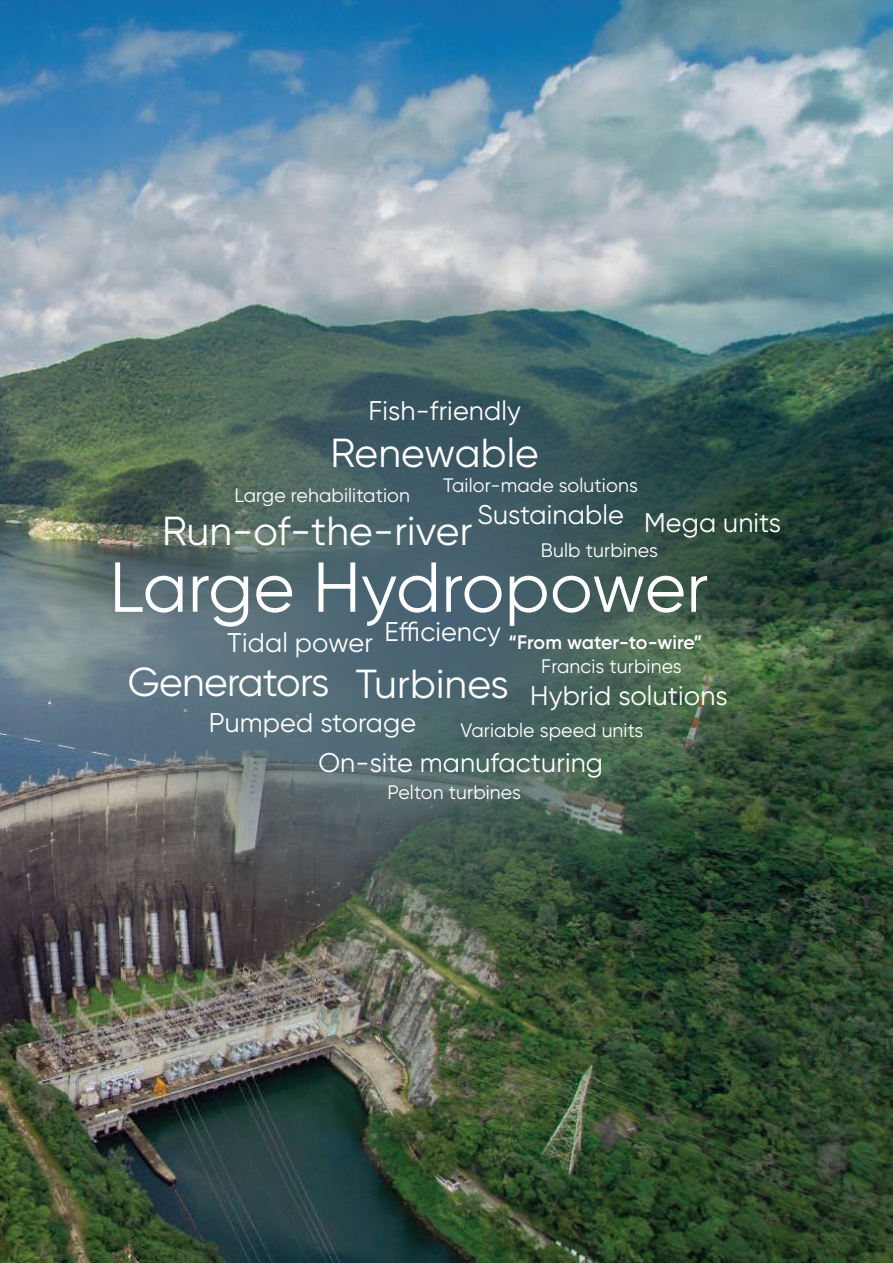
<style>
.page{position:relative;width:893px;height:1263px;background:#fff}
.page>*{position:absolute;margin:0;border:0;box-sizing:border-box;transform-origin:0 0}
.t1{font:70.5px "Gilroy";letter-spacing:.005em;color:#fff}
.t2{font:40.5px "Gilroy";letter-spacing:-.005em;color:#fff}
.t3{font:27px "Gilroy";letter-spacing:.005em;color:#fff}
.t4{font:19.5px "Gilroy";letter-spacing:.005em;color:#fff}
.t5{font:600 19.5px "Gilroy";letter-spacing:.005em;color:#fff}
</style>
<div class="page">
<img style="left:0;top:0;width:893px;height:1263px">
<img style="left:80px;top:285px;width:733px;height:682px;border-radius:50%">
<svg style="left:113px;top:273px;width:650px;height:680px;background:#4b6461"></svg>
<p class="t3" style="left:369px;top:394px;width:154px">Fish-friendly</p>
<h2 class="t2" style="left:331px;top:428px;width:210px">Renewable</h2>
<p class="t4" style="left:443px;top:474px;width:196px">Tailor-made solutions</p>
<p class="t4" style="left:235px;top:483px;width:177px">Large rehabilitation</p>
<p class="t3" style="left:477px;top:498px;width:148px">Sustainable</p>
<h1 class="t1" style="left:110px;top:544px;width:600px">Large Hydropower</h1>
<p class="t3" style="left:644px;top:506px;width:138px">Mega units</p>
<h2 class="t2" style="left:162px;top:506px;width:312px">Run-of-the-river</h2>
<p class="t4" style="left:541px;top:538px;width:119px">Bulb turbines</p>
<p class="t3" style="left:385px;top:615px;width:118px">Efficiency</p>
<p class="t3" style="left:227px;top:626px;width:147px">Tidal power</p>
<h2 class="t2" style="left:356px;top:659px;width:155px">Turbines</h2>
<p class="t5" style="left:508px;top:630px;width:195px">“From water-to-wire”</p>
<p class="t4" style="left:541px;top:654px;width:142px">Francis turbines</p>
<h2 class="t2" style="left:128px;top:657px;width:203px">Generators</h2>
<p class="t3" style="left:530px;top:679px;width:199px">Hybrid solutions</p>
<p class="t3" style="left:209px;top:706px;width:209px">Pumped storage</p>
<p class="t4" style="left:461px;top:718px;width:184px">Variable speed units</p>
<p class="t3" style="left:318px;top:746px;width:286px">On-site manufacturing</p>
<p class="t4" style="left:388px;top:780px;width:135px">Pelton turbines</p>
</div>
